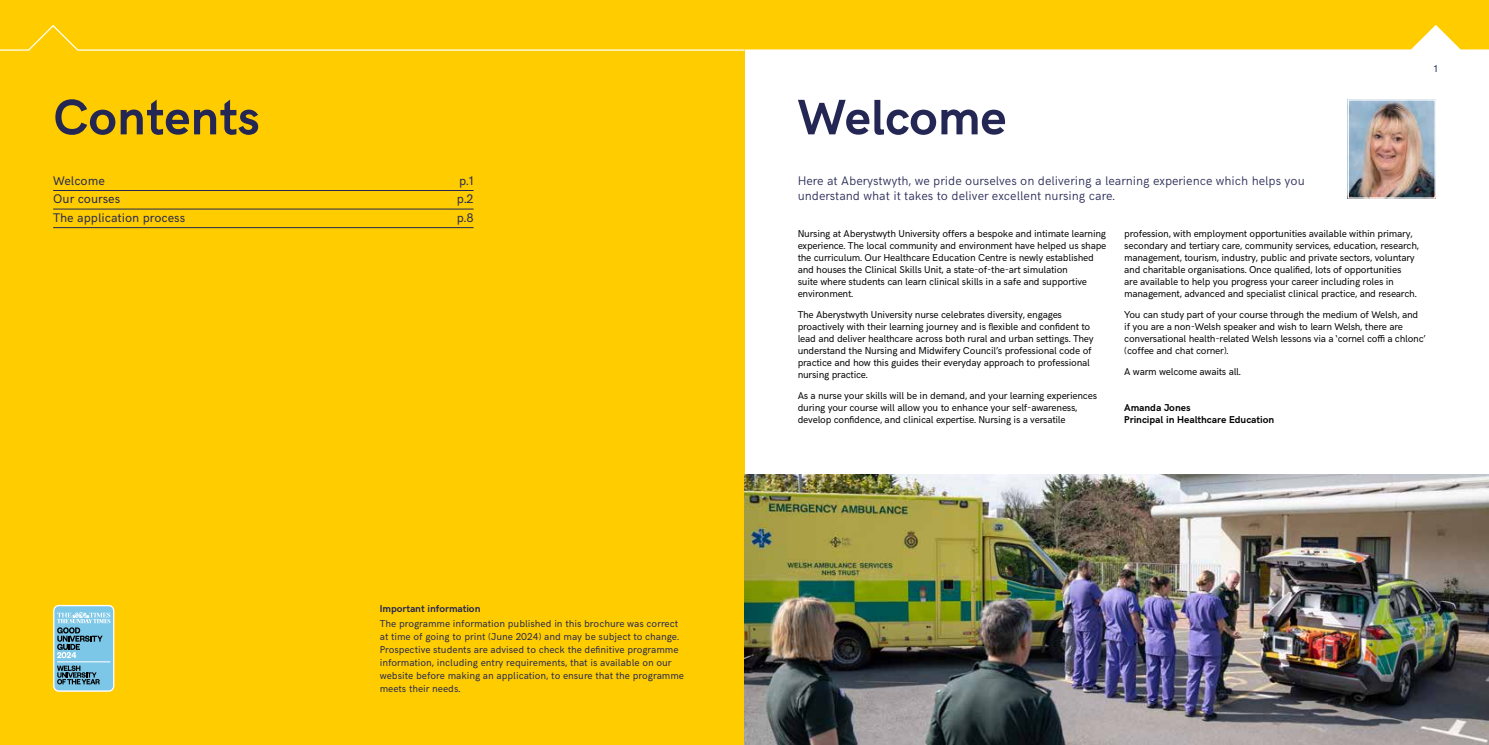
<style>
.page{position:relative;width:1489px;height:745px;background:#fff}
.page>*{position:absolute;margin:0;border:0;box-sizing:border-box;transform-origin:0 0}
.t1{font:700 50px "HK Grotesk";color:#242753}
.t2{font:300 12.5px/15px "HK Grotesk";color:#242753}
.t3{font:12.5px "HK Grotesk";color:#242753}
.t4{font:10px/12px "HK Grotesk";letter-spacing:-.02em;color:#000}
.t5{font:10px/13px "HK Grotesk";color:#242753}
.t6{font:700 10px/12px "HK Grotesk";color:#000}
.t7{font:700 10px "HK Grotesk";color:#242753}
</style>
<div class="page">
<div style="left:0;top:0;width:744px;height:744px;background:#fc0"></div>
<svg style="left:53px;top:604px;width:61px;height:87px;background:#7eb5ca"></svg>
<hr style="left:57px;top:661px;width:53px;height:1px;background:#fff">
<img style="left:744px;top:474px;width:744px;height:270px">
<hr style="left:53px;top:190px;width:420px;height:1px;background:#242753">
<hr style="left:53px;top:209px;width:420px;height:1px;background:#242753">
<hr style="left:53px;top:227px;width:420px;height:1px;background:#242753">
<img style="left:1349px;top:101px;width:84px;height:95px">
<div style="left:1347px;top:99px;width:88px;height:99px;border:1px solid #fff"></div>
<svg style="left:0;top:0;width:1488px;height:52px"></svg>
<h1 class="t1" style="left:53px;top:80px;width:208px">Contents</h1>
<p class="t3" style="left:53px;top:171px;width:53px">Welcome</p>
<p class="t3" style="left:459px;top:171px;width:16px">p.1</p>
<p class="t3" style="left:53px;top:189px;width:68px">Our courses</p>
<p class="t3" style="left:457px;top:189px;width:18px">p.2</p>
<p class="t3" style="left:53px;top:208px;width:133px">The application process</p>
<p class="t3" style="left:456px;top:208px;width:18px">p.8</p>
<p class="t7" style="left:380px;top:600px;width:102px">Important information</p>
<p class="t5" style="left:380px;top:615px;width:306px">The programme information published in this brochure was correct at time of going to print (June 2024) and may be subject to change.<br>Prospective students are advised to check the definitive programme information, including entry requirements, that is available on our website before making an application, to ensure that the programme meets their needs.</p>
<h1 class="t1" style="left:797px;top:80px;width:210px">Welcome</h1>
<p class="t5" style="left:1433px;top:61px;width:5px">1</p>
<p class="t2" style="left:797px;top:172px;width:508px">Here at Aberystwyth, we pride ourselves on delivering a learning experience which helps you understand what it takes to deliver excellent nursing care.</p>
<p class="t4" style="left:797px;top:226px;width:310px">Nursing at Aberystwyth University offers a bespoke and intimate learning experience. The local community and environment have helped us shape the curriculum. Our Healthcare Education Centre is newly established and houses the Clinical Skills Unit, a state-of-the-art simulation<br>suite where students can learn clinical skills in a safe and supportive environment.</p>
<p class="t4" style="left:797px;top:307px;width:297px">The Aberystwyth University nurse celebrates diversity, engages proactively with their learning journey and is flexible and confident to lead and deliver healthcare across both rural and urban settings. They understand the Nursing and Midwifery Council’s professional code of practice and how this guides their everyday approach to professional nursing practice.</p>
<p class="t4" style="left:797px;top:388px;width:301px">As a nurse your skills will be in demand, and your learning experiences during your course will allow you to enhance your self-awareness, develop confidence, and clinical expertise. Nursing is a versatile</p>
<p class="t4" style="left:1124px;top:226px;width:296px">profession, with employment opportunities available within primary, secondary and tertiary care, community services, education, research, management, tourism, industry, public and private sectors, voluntary and charitable organisations. Once qualified, lots of opportunities<br>are available to help you progress your career including roles in management, advanced and specialist clinical practice, and research.</p>
<p class="t4" style="left:1124px;top:307px;width:303px">You can study part of your course through the medium of Welsh, and if you are a non-Welsh speaker and wish to learn Welsh, there are conversational health-related Welsh lessons via a ‘cornel coffi a chlonc’ (coffee and chat corner).</p>
<p class="t4" style="left:1124px;top:364px;width:118px">A warm welcome awaits all.</p>
<p class="t6" style="left:1124px;top:400px;width:151px">Amanda Jones<br>Principal in Healthcare Education</p>
</div>
